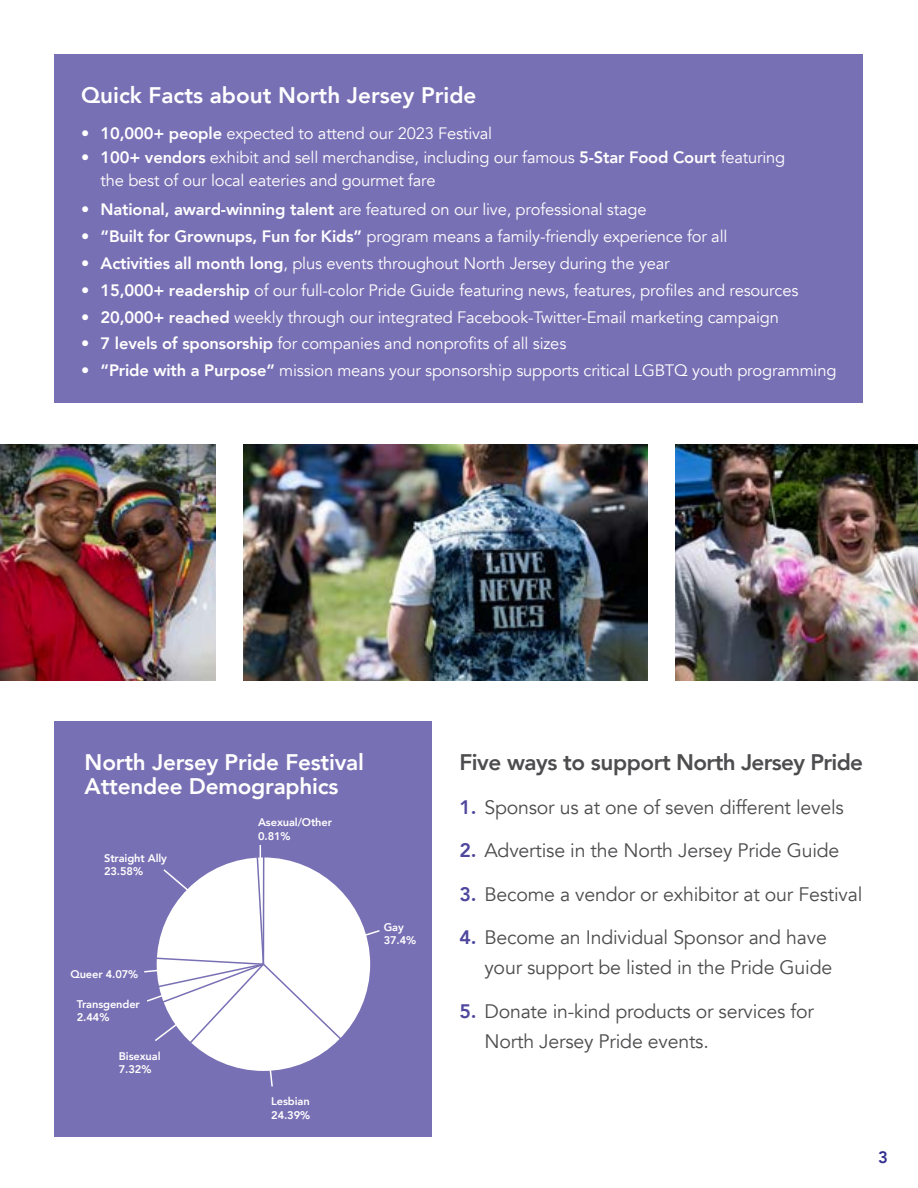
<style>
.page{position:relative;width:918px;height:1188px;background:#fff}
.page>*{position:absolute;margin:0;border:0;box-sizing:border-box;transform-origin:0 0}
.t1{font:800 22.5px/24px "Avenir";letter-spacing:-.01em;color:#fff}
.t2{font:800 22.5px "Avenir";letter-spacing:-.025em;color:#4d4d4f}
.t3{font:19.5px/30px "Avenir";letter-spacing:-.01em;color:#4d4d4f;text-align:right}
.t4{font:16.5px/22.5px "Avenir";letter-spacing:-.01em;color:#fff}
.t5{font:800 16.5px "Avenir";color:#333092}
.t6{font:800 11.1px/13.5px "Avenir";letter-spacing:-.01em;color:#fff}
.s1{font-weight:800}
.s2{font-weight:800;color:#4e479d}
</style>
<div class="page">
<div style="left:54px;top:721px;width:378px;height:415px;background:#7870b4"></div>
<div style="left:54px;top:54px;width:808px;height:348px;background:#7870b4"></div>
<img style="left:243px;top:444px;width:405px;height:236px">
<div style="left:157px;top:857px;width:213px;height:214px;background:#fff;border-radius:50%"></div>
<svg style="left:364px;top:929px;width:16px;height:9px"></svg>
<svg style="left:269px;top:1070px;width:5px;height:17px"></svg>
<svg style="left:144px;top:845px;width:201px;height:201px"></svg>
<img style="left:0;top:444px;width:216px;height:236px">
<img style="left:675px;top:444px;width:243px;height:236px">
<h1 class="t1" style="left:81px;top:83px;width:397px">Quick Facts about North Jersey Pride</h1>
<p class="t4" style="left:81px;top:122px;width:413px">• <span class="s1">10,000+ people</span> expected to attend our 2023 Festival</p>
<p class="t4" style="left:101px;top:147px;width:686px;text-indent:-20px">• <span class="s1">100+ vendors</span> exhibit and sell merchandise, including our famous <span class="s1">5-Star Food Court</span> featuring the best of our local eateries and gourmet fare</p>
<p class="t4" style="left:81px;top:199px;width:567px">• <span class="s1">National, award-winning talent</span> are featured on our live, professional stage</p>
<p class="t4" style="left:81px;top:225px;width:648px">• <span class="s1">“Built for Grownups, Fun for Kids”</span> program means a family-friendly experience for all</p>
<p class="t4" style="left:81px;top:252px;width:590px">• <span class="s1">Activities all month long</span>, plus events throughout North Jersey during the year</p>
<p class="t4" style="left:81px;top:279px;width:719px">• <span class="s1">15,000+ readership</span> of our full-color Pride Guide featuring news, features, profiles and resources</p>
<p class="t4" style="left:81px;top:306px;width:699px">• <span class="s1">20,000+ reached</span> weekly through our integrated Facebook-Twitter-Email marketing campaign</p>
<p class="t4" style="left:81px;top:333px;width:487px">• <span class="s1">7 levels of sponsorship</span> for companies and nonprofits of all sizes</p>
<p class="t4" style="left:81px;top:359px;width:757px">• <span class="s1">“Pride with a Purpose”</span> mission means your sponsorship supports critical LGBTQ youth programming</p>
<h1 class="t1" style="left:85px;top:751px;width:281px">North Jersey Pride Festival<br>Attendee Demographics</h1>
<p class="t6" style="left:104px;top:851px;width:64px">Straight Ally<br>23.58%</p>
<p class="t6" style="left:70px;top:967px;width:69px">Queer 4.07%</p>
<p class="t6" style="left:77px;top:997px;width:65px">Transgender<br>2.44%</p>
<p class="t6" style="left:119px;top:1049px;width:43px">Bisexual<br>7.32%</p>
<p class="t6" style="left:258px;top:816px;width:75px">Asexual/Other<br>0.81%</p>
<p class="t6" style="left:271px;top:1095px;width:40px">Lesbian<br>24.39%</p>
<p class="t6" style="left:384px;top:920px;width:34px">Gay<br>37.4%</p>
<h1 class="t2" style="left:459px;top:745px;width:405px">Five ways to support North Jersey Pride</h1>
<p class="t3" style="left:459px;top:793px;width:386px"><span class="s2">1.</span> Sponsor us at one of seven different levels</p>
<p class="t3" style="left:459px;top:836px;width:382px"><span class="s2">2.</span> Advertise in the North Jersey Pride Guide</p>
<p class="t3" style="left:459px;top:880px;width:405px"><span class="s2">3.</span> Become a vendor or exhibitor at our Festival</p>
<p class="t3" style="left:459px;top:923px;width:374px"><span class="s2">4.</span> Become an Individual Sponsor and have your support be listed in the Pride Guide</p>
<p class="t3" style="left:484px;top:997px;width:331px;text-align:left;text-indent:-25px"><span class="s2">5.</span> Donate in-kind products or services for<br>North Jersey Pride events.</p>
<p class="t5" style="left:878px;top:1145px;width:11px">3</p>
</div>
